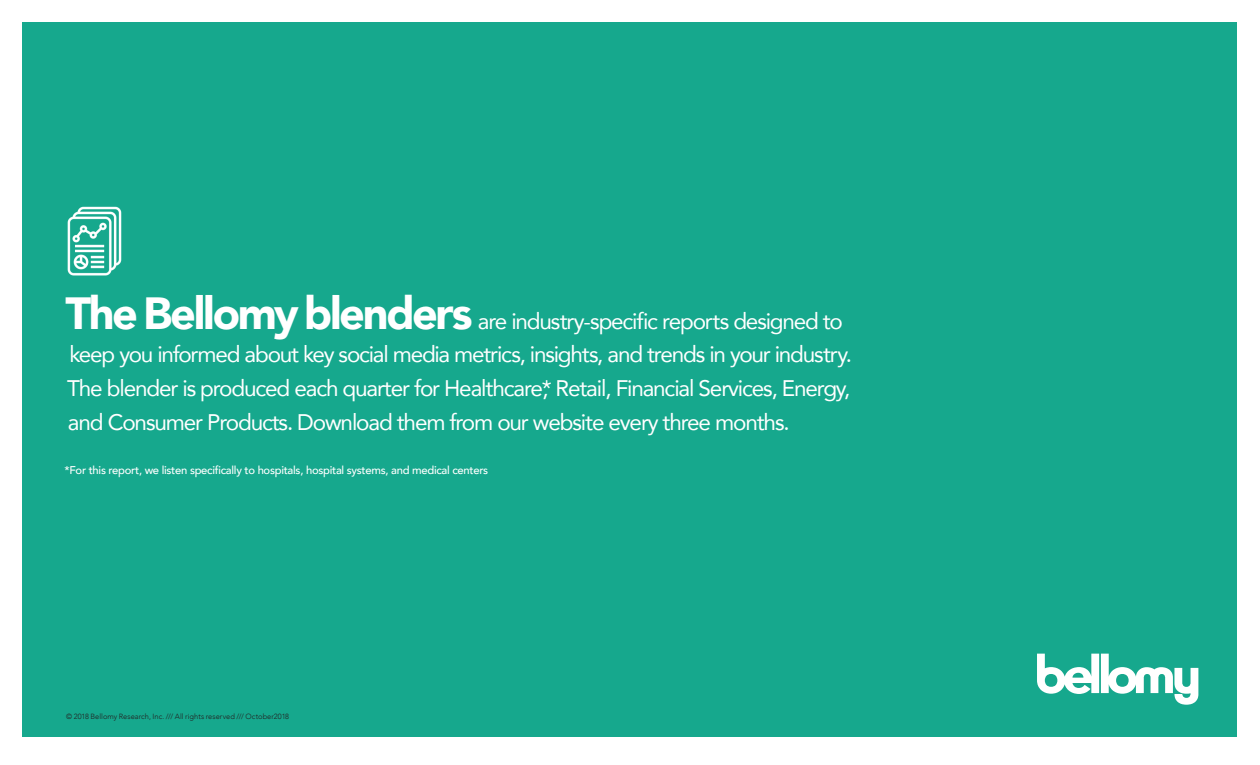
<style>
.page{position:relative;width:1260px;height:765px;background:#fff}
.page>*{position:absolute;margin:0;border:0;box-sizing:border-box;transform-origin:0 0}
.t1{font:22.5px/33.8px "Avenir";letter-spacing:-.05em;color:#fff}
.t2{font:500 11.25px "Avenir";letter-spacing:-.025em;color:#fff}
.t3{font:300 7.5px "Avenir";letter-spacing:.005em;color:#231f20}
.s1{font-weight:900;font-size:45px}
</style>
<div class="page">
<div style="left:22px;top:22px;width:1216px;height:715px;background:#16a88d"></div>
<svg style="left:1037px;top:654px;width:161px;height:51px"></svg>
<img style="left:67px;top:206px;width:55px;height:70px">
<p class="t1" style="left:65px;top:303px;width:788px"><span class="s1">The Bellomy blenders</span> are industry-specific reports designed to keep you informed about key social media metrics, insights, and trends in your industry.<br>The blender is produced each quarter for Healthcare*, Retail, Financial Services, Energy, and Consumer Products. Download them from our website every three months.</p>
<p class="t2" style="left:65px;top:460px;width:425px">*For this report, we listen specifically to hospitals, hospital systems, and medical centers</p>
<p class="t3" style="left:66px;top:712px;width:225px">© 2018 Bellomy Research, Inc. /// All rights reserved /// October2018</p>
</div>
